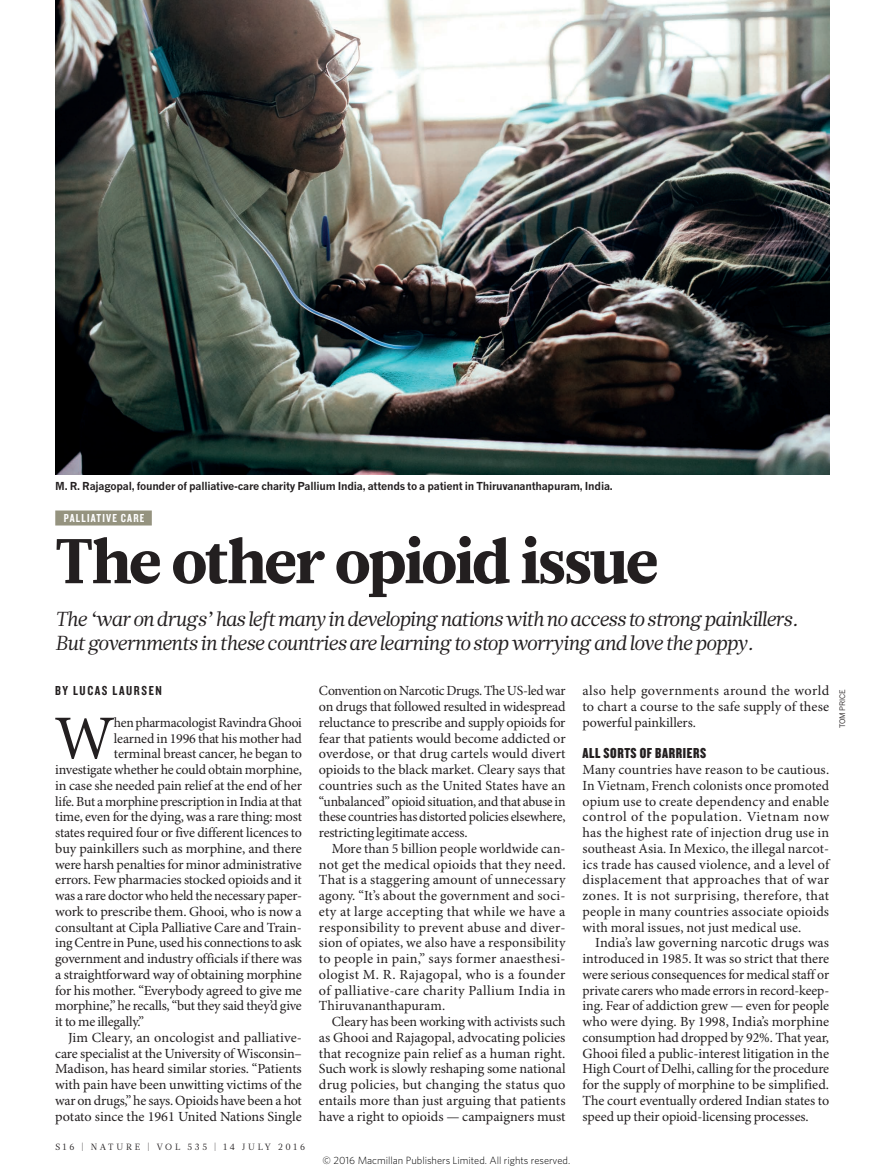
<style>
.page{position:relative;width:893px;height:1174px;background:#fff}
.page>*{position:absolute;margin:0;border:0;box-sizing:border-box;transform-origin:0 0}
.HEAD_42{font:900 63px "Glosa Math";letter-spacing:-.025em;color:#231f20}
.BODY_DROP_CAP{font:62.4px "Minion Pro";color:#231f20}
.INTRO{font:italic 20.25px/23.7px "Glosa Math";letter-spacing:-.015em;color:#231f20}
.CROSSHEAD{font:15px "Knockout 69 Full Liteweight";letter-spacing:.04em;color:#231f20}
.BODY_INDENT{font:13.95px/15.8px "Minion Pro";letter-spacing:-.005em;color:#231f20;text-align:justify}
.BODY_DROP_CAP-2{font:13.95px "Minion Pro";letter-spacing:-.015em;color:#231f20}
.BODY_1ST_PARA{font:13.95px/15.8px "Minion Pro";letter-spacing:.01em;color:#231f20;text-align:justify}
.AUTHOR_BYLINE{font:13.5px "Knockout 49 Liteweight";letter-spacing:.12em;color:#231f20}
.SUBJECT_STRAP{font:12px "Knockout 49 Liteweight";letter-spacing:.1em;color:#fff}
.PIC_CAPTION{font:700 10.8px "News Gothic MTOT";letter-spacing:-.02em;color:#231f20}
.t1{font:300 10.5px "Whitney";color:#000}
.t2{font:9px "Glosa Math";letter-spacing:.3em;color:#231f20}
.PIC_CREDIT{font:7.5px "News Gothic MTOT";color:#231f20}
</style>
<div class="page">
<img style="left:55px;top:0;width:774px;height:475px">
<div style="left:55px;top:510px;width:97px;height:15px;background:#95937f"></div>
<p class="PIC_CAPTION" style="left:55px;top:480px;width:559px">M. R. Rajagopal, founder of palliative-care charity Pallium India, attends to a patient in Thiruvananthapuram, India.</p>
<p class="SUBJECT_STRAP" style="left:64px;top:510px;width:82px">PALLIATIVE CARE</p>
<p class="HEAD_42" style="left:55px;top:520px;width:604px">The other opioid issue</p>
<p class="INTRO" style="left:55px;top:607px;width:745px">The ‘war on drugs’ has left many in developing nations with no access to strong painkillers.<br>But governments in these countries are learning to stop worrying and love the poppy.</p>
<p class="AUTHOR_BYLINE" style="left:55px;top:682px;width:108px">BY LUCAS LAURSEN</p>
<p class="BODY_DROP_CAP" style="left:54px;top:701px;width:62px">W</p>
<p class="BODY_DROP_CAP-2" style="left:114px;top:714px;width:189px">hen pharmacologist Ravindra Ghooi</p>
<p class="BODY_DROP_CAP-2" style="left:114px;top:729px;width:189px">learned in 1996 that his mother had</p>
<p class="BODY_DROP_CAP-2" style="left:114px;top:745px;width:189px">terminal breast cancer, he began to</p>
<p class="BODY_DROP_CAP-2" style="left:55px;top:761px;width:248px">investigate whether he could obtain morphine,</p>
<p class="BODY_DROP_CAP-2" style="left:55px;top:777px;width:248px">in case she needed pain relief at the end of her</p>
<p class="BODY_DROP_CAP-2" style="left:55px;top:792px;width:248px">life. But a morphine prescription in India at that</p>
<p class="BODY_DROP_CAP-2" style="left:55px;top:808px;width:248px">time, even for the dying, was a rare thing: most</p>
<p class="BODY_DROP_CAP-2" style="left:55px;top:824px;width:248px">states required four or five different licences to</p>
<p class="BODY_DROP_CAP-2" style="left:55px;top:840px;width:248px">buy painkillers such as morphine, and there</p>
<p class="BODY_DROP_CAP-2" style="left:55px;top:855px;width:248px">were harsh penalties for minor administrative</p>
<p class="BODY_DROP_CAP-2" style="left:55px;top:871px;width:248px">errors. Few pharmacies stocked opioids and it</p>
<p class="BODY_DROP_CAP-2" style="left:55px;top:887px;width:248px">was a rare doctor who held the necessary paper-</p>
<p class="BODY_DROP_CAP-2" style="left:55px;top:903px;width:248px">work to prescribe them. Ghooi, who is now a</p>
<p class="BODY_DROP_CAP-2" style="left:55px;top:918px;width:248px">consultant at Cipla Palliative Care and Train-</p>
<p class="BODY_DROP_CAP-2" style="left:55px;top:934px;width:248px">ing Centre in Pune, used his connections to ask</p>
<p class="BODY_DROP_CAP-2" style="left:55px;top:950px;width:248px">government and industry officials if there was</p>
<p class="BODY_DROP_CAP-2" style="left:55px;top:966px;width:248px">a straightforward way of obtaining morphine</p>
<p class="BODY_DROP_CAP-2" style="left:55px;top:981px;width:248px">for his mother. “Everybody agreed to give me</p>
<p class="BODY_DROP_CAP-2" style="left:55px;top:997px;width:248px">morphine,” he recalls, “but they said they’d give</p>
<p class="BODY_DROP_CAP-2" style="left:55px;top:1013px;width:90px">it to me illegally.”</p>
<p class="BODY_INDENT" style="left:55px;top:1030px;width:248px;text-indent:13px">Jim Cleary, an oncologist and palliative&shy;care specialist at the University of Wisconsin– Madison, has heard similar stories. “Patients with pain have been unwitting victims of the war on drugs,” he says. Opioids have been a hot potato since the 1961 United Nations Single</p>
<p class="t2" style="left:55px;top:1141px;width:251px">S16 | NATURE | VOL 535 | 14 JULY 2016</p>
<p class="BODY_INDENT" style="left:319px;top:683px;width:248px">Convention on Narcotic Drugs. The US-led war on drugs that followed resulted in widespread reluctance to prescribe and supply opioids for fear that patients would become addicted or overdose, or that drug cartels would divert opioids to the black market. Cleary says that countries such as the United States have an “unbalanced” opioid situation, and that abuse in these countries has distorted policies elsewhere, restricting legitimate access.</p>
<p class="BODY_INDENT" style="left:319px;top:841px;width:248px;text-indent:13px">More than 5 billion people worldwide can&shy;not get the medical opioids that they need.<br>That is a staggering amount of unnecessary agony. “It’s about the government and soci&shy;ety at large accepting that while we have a responsibility to prevent abuse and diver&shy;sion of opiates, we also have a responsibility to people in pain,” says former anaesthesi&shy;ologist M. R. Rajagopal, who is a founder of palliative-care charity Pallium India in Thiruvananthapuram.</p>
<p class="BODY_INDENT" style="left:319px;top:1014px;width:248px;text-indent:13px">Cleary has been working with activists such as Ghooi and Rajagopal, advocating policies that recognize pain relief as a human right.<br>Such work is slowly reshaping some national drug policies, but changing the status quo entails more than just arguing that patients have a right to opioids — campaigners must</p>
<p class="t1" style="left:323px;top:1153px;width:249px">© 2016 Macmillan Publishers Limited. All rights reserved.</p>
<p class="BODY_INDENT" style="left:583px;top:683px;width:248px">also help governments around the world to chart a course to the safe supply of these powerful painkillers.</p>
<p class="CROSSHEAD" style="left:583px;top:744px;width:125px">ALL SORTS OF BARRIERS</p>
<p class="BODY_1ST_PARA" style="left:583px;top:762px;width:248px">Many countries have reason to be cautious.<br>In Vietnam, French colonists once promoted opium use to create dependency and enable control of the population. Vietnam now has the highest rate of injection drug use in southeast Asia. In Mexico, the illegal narcot&shy;ics trade has caused violence, and a level of displacement that approaches that of war zones. It is not surprising, therefore, that people in many countries associate opioids with moral issues, not just medical use.</p>
<p class="BODY_INDENT" style="left:583px;top:935px;width:248px;text-indent:13px">India’s law governing narcotic drugs was introduced in 1985. It was so strict that there were serious consequences for medical staff or private carers who made errors in record-keep&shy;ing. Fear of addiction grew — even for people who were dying. By 1998, India’s morphine consumption had dropped by 92%. That year, Ghooi filed a public-interest litigation in the High Court of Delhi, calling for the procedure for the supply of morphine to be simplified.<br>The court eventually ordered Indian states to speed up their opioid-licensing processes.</p>
<p class="PIC_CREDIT" style="left:838px;top:728px;width:41px;rotate:-90deg">TOM PRICE</p>
</div>
